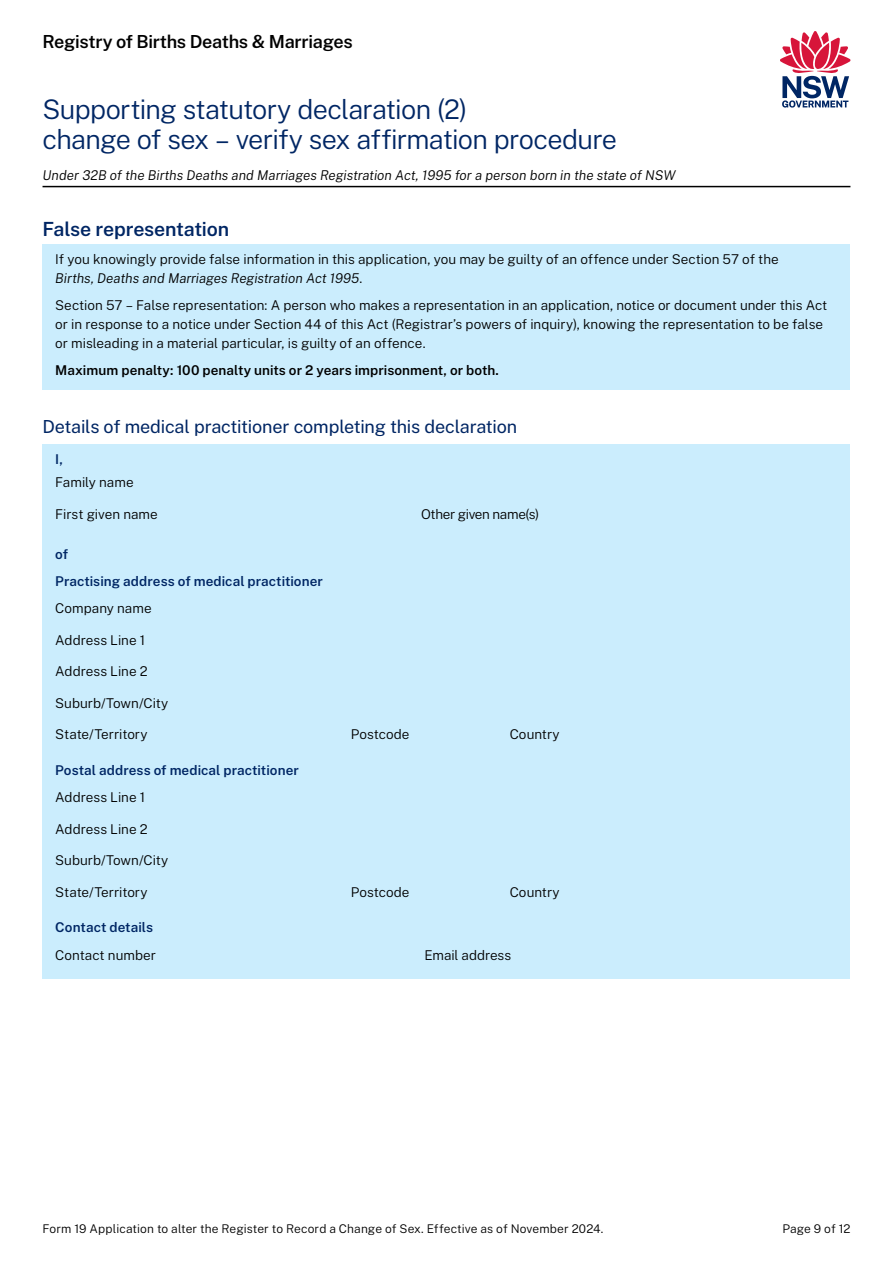
<style>
.page{position:relative;width:893px;height:1263px;background:#fff}
.page>*{position:absolute;margin:0;border:0;box-sizing:border-box;transform-origin:0 0}
.t1{font:300 27px "Public Sans";letter-spacing:-.025em;color:#002664}
.t2{font:600 19.5px "Public Sans";letter-spacing:-.01em;color:#002664}
.heading_3{font:18px "Public Sans";letter-spacing:-.01em;color:#002664}
.t3{font:600 18px "Public Sans";letter-spacing:-.015em;color:#000}
.Body_copy{font:300 13.5px/18.8px "Public Sans";color:#000}
.heading_4{font:600 13.5px "Public Sans";letter-spacing:.005em;color:#002664}
.t4{font:italic 300 13.5px "Public Sans";color:#000}
.Bold_Body_text{font:600 13.5px "Public Sans";letter-spacing:.005em;color:#000}
.Body_copy-2{font:300 13.5px "Public Sans";letter-spacing:-.025em;color:#000}
.t5{font:300 12px "Public Sans";letter-spacing:.01em;color:#000}
.s1{font-style:italic}
</style>
<div class="page">
<hr style="left:43px;top:186px;width:807px;height:1px;background:#000">
<svg style="left:780px;top:31px;width:70px;height:77px"></svg>
<div style="left:43px;top:244px;width:807px;height:146px;background:#cbedfd"></div>
<div style="left:43px;top:443px;width:807px;height:535px;background:#cbedfd"></div>
<h3 class="t3" style="left:43px;top:28px;width:312px">Registry of Births Deaths &amp; Marriages</h3>
<h1 class="t1" style="left:43px;top:89px;width:426px">Supporting statutory declaration (2)</h1>
<h1 class="t1" style="left:43px;top:119px;width:576px">change of sex – verify sex affirmation procedure</h1>
<p class="t4" style="left:43px;top:166px;width:634px">Under 32B of the Births Deaths and Marriages Registration Act, 1995 for a person born in the state of NSW</p>
<h2 class="t2" style="left:43px;top:214px;width:188px">False representation</h2>
<p class="Body_copy" style="left:55px;top:249px;width:725px">If you knowingly provide false information in this application, you may be guilty of an offence under Section 57 of the<br><span class="s1">Births, Deaths and Marriages Registration Act 1995</span>.</p>
<p class="Body_copy" style="left:55px;top:295px;width:773px">Section 57 – False representation: A person who makes a representation in an application, notice or document under this Act or in response to a notice under Section 44 of this Act (Registrar’s powers of inquiry), knowing the representation to be false or misleading in a material particular, is guilty of an offence.</p>
<p class="Bold_Body_text" style="left:55px;top:360px;width:445px">Maximum penalty: 100 penalty units or 2 years imprisonment, or both.</p>
<h3 class="heading_3" style="left:43px;top:413px;width:476px">Details of medical practitioner completing this declaration</h3>
<p class="heading_4" style="left:55px;top:449px;width:9px">I,</p>
<p class="Body_copy" style="left:55px;top:472px;width:80px">Family name</p>
<p class="Body_copy" style="left:55px;top:503px;width:104px">First given name</p>
<p class="Body_copy-2" style="left:421px;top:504px;width:120px">Other given name(s)</p>
<p class="heading_4" style="left:55px;top:543px;width:14px">of</p>
<p class="heading_4" style="left:55px;top:571px;width:269px">Practising address of medical practitioner</p>
<p class="Body_copy" style="left:55px;top:598px;width:98px">Company name</p>
<p class="Body_copy" style="left:55px;top:629px;width:91px">Address Line 1</p>
<p class="Body_copy" style="left:55px;top:661px;width:94px">Address Line 2</p>
<p class="Body_copy" style="left:55px;top:692px;width:115px">Suburb/Town/City</p>
<p class="Body_copy" style="left:55px;top:724px;width:94px">State/Territory</p>
<p class="Body_copy" style="left:351px;top:724px;width:60px">Postcode</p>
<p class="Body_copy" style="left:510px;top:724px;width:51px">Country</p>
<p class="heading_4" style="left:55px;top:760px;width:245px">Postal address of medical practitioner</p>
<p class="Body_copy" style="left:55px;top:787px;width:91px">Address Line 1</p>
<p class="Body_copy" style="left:55px;top:818px;width:94px">Address Line 2</p>
<p class="Body_copy" style="left:55px;top:850px;width:115px">Suburb/Town/City</p>
<p class="Body_copy" style="left:55px;top:881px;width:94px">State/Territory</p>
<p class="Body_copy" style="left:351px;top:881px;width:60px">Postcode</p>
<p class="Body_copy" style="left:510px;top:881px;width:51px">Country</p>
<p class="heading_4" style="left:55px;top:917px;width:99px">Contact details</p>
<p class="Body_copy" style="left:55px;top:944px;width:102px">Contact number</p>
<p class="Body_copy" style="left:424px;top:944px;width:88px">Email address</p>
<p class="t5" style="left:43px;top:1220px;width:562px">Form 19 Application to alter the Register to Record a Change of Sex. Effective as of November 2024.</p>
<p class="t5" style="left:782px;top:1220px;width:70px">Page 9 of 12</p>
</div>
